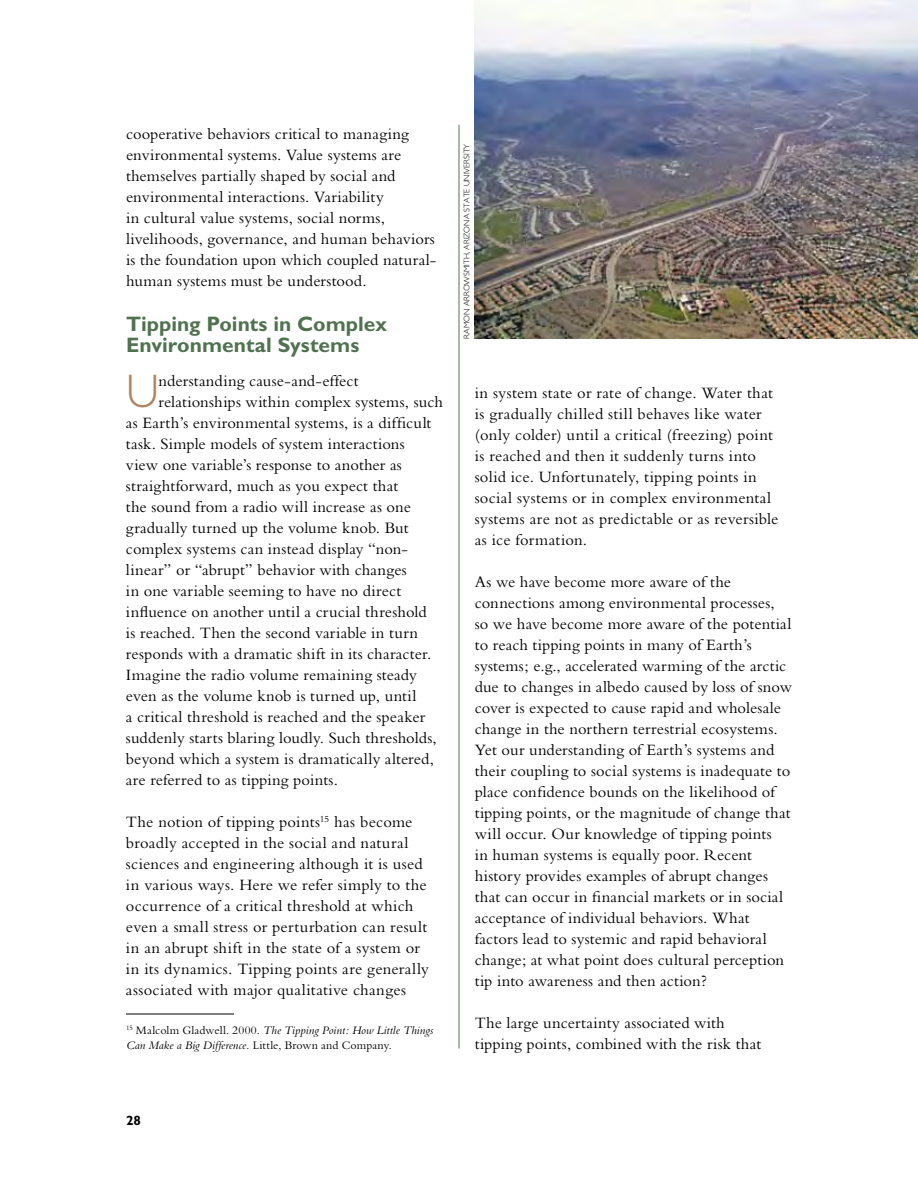
<style>
.page{position:relative;width:918px;height:1188px;background:#fff}
.page>*{position:absolute;margin:0;border:0;box-sizing:border-box;transform-origin:0 0}
.t1{font:300 47.25px "Gill Sans Std";color:#af8463}
.t2{font:700 21px/21px "Gill Sans Std";color:#507250}
.t3{font:16.5px/21px "Bembo";letter-spacing:.015em;color:#000}
.t4{font:700 13.5px "Gill Sans Std";color:#000}
.t5{font:italic 12px/15px "Bembo";letter-spacing:.005em;color:#000}
.t6{font:300 8.25px "Gill Sans Std";color:#000}
.s1{font-style:normal}
</style>
<div class="page">
<hr style="left:126px;top:1014px;width:108px;height:1px;background:#000">
<img style="left:475px;top:0;width:443px;height:338px">
<hr style="left:459px;top:125px;width:1px;height:923px;background:#507250">
<p class="t3" style="left:126px;top:123px;width:312px">cooperative behaviors critical to managing environmental systems. Value systems are themselves partially shaped by social and environmental interactions. Variability<br>in cultural value systems, social norms, livelihoods, governance, and human behaviors is the foundation upon which coupled natural&shy;human systems must be understood.</p>
<p class="t2" style="left:126px;top:313px;width:263px">Tipping Points in Complex<br>Environmental Systems</p>
<h1 class="t1" style="left:126px;top:365px;width:35px">U</h1>
<p class="t3" style="left:159px;top:370px;width:202px">nderstanding cause-and-effect</p>
<p class="t3" style="left:159px;top:391px;width:286px">relationships within complex systems, such</p>
<p class="t3" style="left:126px;top:412px;width:307px">as Earth’s environmental systems, is a difficult</p>
<p class="t3" style="left:126px;top:433px;width:280px">task. Simple models of system interactions</p>
<p class="t3" style="left:126px;top:454px;width:277px">view one variable’s response to another as</p>
<p class="t3" style="left:126px;top:475px;width:274px">straightforward, much as you expect that</p>
<p class="t3" style="left:126px;top:496px;width:286px">the sound from a radio will increase as one</p>
<p class="t3" style="left:126px;top:517px;width:284px">gradually turned up the volume knob. But</p>
<p class="t3" style="left:126px;top:538px;width:284px">complex systems can instead display “non-</p>
<p class="t3" style="left:126px;top:559px;width:282px">linear” or “abrupt” behavior with changes</p>
<p class="t3" style="left:126px;top:580px;width:277px">in one variable seeming to have no direct</p>
<p class="t3" style="left:126px;top:601px;width:302px">influence on another until a crucial threshold</p>
<p class="t3" style="left:126px;top:622px;width:294px">is reached. Then the second variable in turn</p>
<p class="t3" style="left:126px;top:643px;width:307px">responds with a dramatic shift in its character.</p>
<p class="t3" style="left:126px;top:664px;width:293px">Imagine the radio volume remaining steady</p>
<p class="t3" style="left:126px;top:685px;width:292px">even as the volume knob is turned up, until</p>
<p class="t3" style="left:126px;top:706px;width:301px">a critical threshold is reached and the speaker</p>
<p class="t3" style="left:126px;top:727px;width:312px">suddenly starts blaring loudly. Such thresholds,</p>
<p class="t3" style="left:126px;top:748px;width:310px">beyond which a system is dramatically altered,</p>
<p class="t3" style="left:126px;top:769px;width:214px">are referred to as tipping points.</p>
<p class="t3" style="left:126px;top:811px;width:305px">The notion of tipping points<sup>15</sup> has become broadly accepted in the social and natural sciences and engineering although it is used in various ways. Here we refer simply to the occurrence of a critical threshold at which even a small stress or perturbation can result in an abrupt shift in the state of a system or in its dynamics. Tipping points are generally associated with major qualitative changes</p>
<p class="t5" style="left:126px;top:1022px;width:309px"><sup>15</sup> <span class="s1">Malcolm Gladwell. 2000.</span> The Tipping Point: How Little Things<br>Can Make a Big Difference. <span class="s1">Little, Brown and Company.</span></p>
<p class="t6" style="left:462px;top:339px;width:196px;rotate:-90deg">Ramon Arrowsmith , Arizona State University</p>
<p class="t3" style="left:475px;top:382px;width:305px">in system state or rate of change. Water that is gradually chilled still behaves like water (only colder) until a critical (freezing) point is reached and then it suddenly turns into solid ice. Unfortunately, tipping points in social systems or in complex environmental systems are not as predictable or as reversible as ice formation.</p>
<p class="t3" style="left:475px;top:571px;width:319px">As we have become more aware of the connections among environmental processes, so we have become more aware of the potential to reach tipping points in many of Earth’s systems; e.g., accelerated warming of the arctic due to changes in albedo caused by loss of snow cover is expected to cause rapid and wholesale change in the northern terrestrial ecosystems.<br>Yet our understanding of Earth’s systems and their coupling to social systems is inadequate to place confidence bounds on the likelihood of tipping points, or the magnitude of change that will occur. Our knowledge of tipping points<br>in human systems is equally poor. Recent history provides examples of abrupt changes that can occur in financial markets or in social acceptance of individual behaviors. What factors lead to systemic and rapid behavioral change; at what point does cultural perception tip into awareness and then action?</p>
<p class="t3" style="left:475px;top:1012px;width:288px">The large uncertainty associated with tipping points, combined with the risk that</p>
<p class="t4" style="left:126px;top:1113px;width:16px">28</p>
</div>
